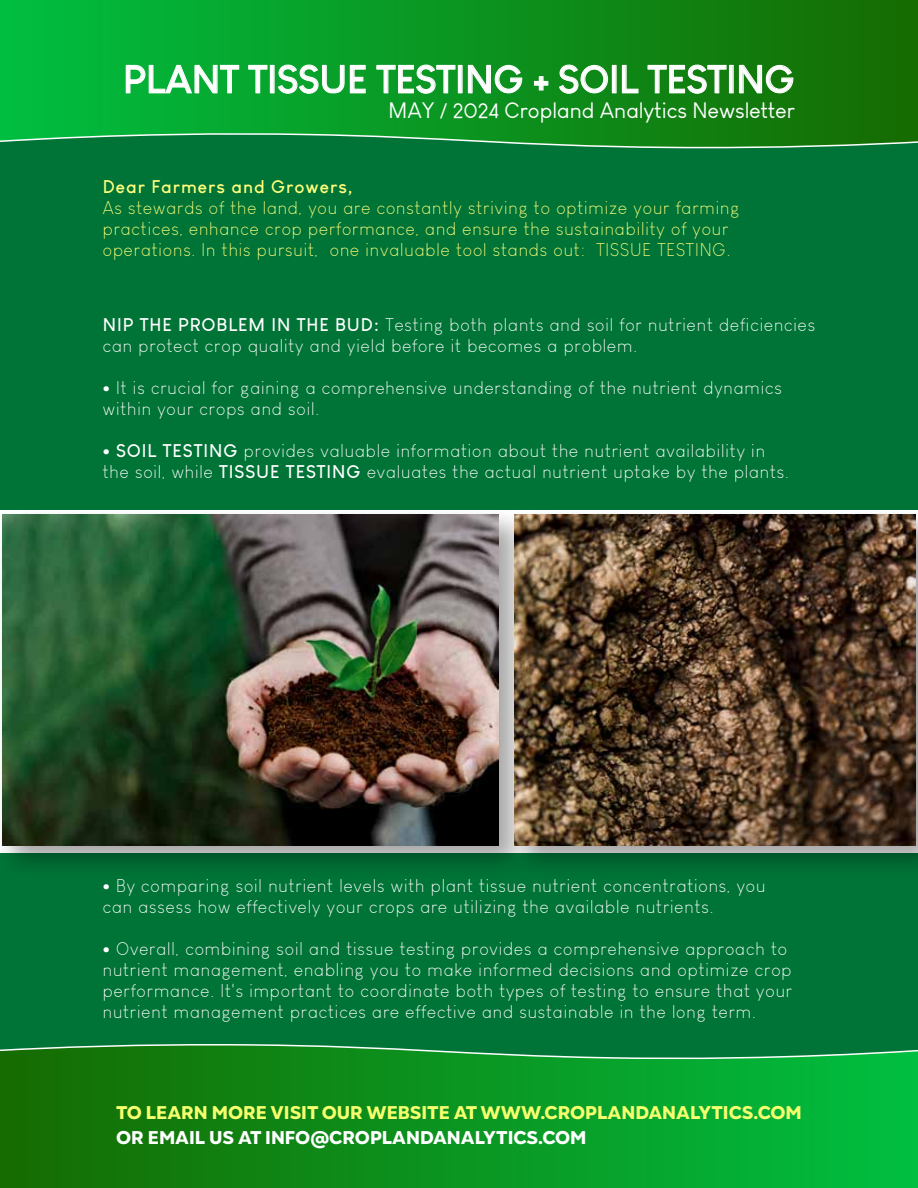
<style>
.page{position:relative;width:918px;height:1188px;background:#fff}
.page>*{position:absolute;margin:0;border:0;box-sizing:border-box;transform-origin:0 0}
.t1{font:700 38.25px "Louis George Cafe";color:#fff}
.t2{font:21.9px "Louis George Cafe";color:#fff}
.t3{font:800 18.45px "Gogh";color:#f6ff6e}
.t4{font:800 18.45px "Gogh";color:#fff}
.t5{font:300 18px/21px "Louis George Cafe";letter-spacing:.05em;color:#fff}
.t6{font:300 18px/21px "Louis George Cafe";letter-spacing:.05em;color:#ffff7b}
.t7{font:700 18px "Louis George Cafe";letter-spacing:.05em;color:#ffff7b}
.s1{font-weight:700}
.s2{font-family:"Gogh";font-weight:800}
</style>
<div class="page">
<div style="left:0;top:0;width:918px;height:510px;background:#007437"></div>
<div style="left:0;top:853px;width:918px;height:335px;background:#007437"></div>
<svg style="left:0;top:1044px;width:918px;height:144px"></svg>
<svg style="left:0;top:0;width:918px;height:148px"></svg>
<svg style="left:125px;top:64px;width:115px;height:30px"></svg>
<svg style="left:247px;top:64px;width:119px;height:30px"></svg>
<svg style="left:375px;top:64px;width:148px;height:30px"></svg>
<svg style="left:533px;top:76px;width:16px;height:15px"></svg>
<svg style="left:559px;top:64px;width:80px;height:30px"></svg>
<svg style="left:647px;top:64px;width:147px;height:30px"></svg>
<img style="left:2px;top:514px;width:496px;height:352px">
<img style="left:3px;top:515px;width:495px;height:330px">
<img style="left:498px;top:514px;width:420px;height:352px">
<img style="left:514px;top:515px;width:401px;height:330px">
<h1 class="t1" style="left:123px;top:55px;width:673px">PLANT TISSUE TESTING + SOIL TESTING</h1>
<p class="t2" style="left:389px;top:97px;width:408px">MAY / 2024 Cropland Analytics Newsletter</p>
<p class="t7" style="left:103px;top:175px;width:252px">Dear Farmers and Growers,</p>
<p class="t6" style="left:103px;top:197px;width:638px">As stewards of the land, you are constantly striving to optimize your farming practices, enhance crop performance, and ensure the sustainability of your operations. In this pursuit, one invaluable tool stands out: TISSUE TESTING.</p>
<p class="t5" style="left:103px;top:315px;width:714px"><span class="s1">NIP THE PROBLEM IN THE BUD:</span> Testing both plants and soil for nutrient deficiencies can protect crop quality and yield before it becomes a problem.</p>
<p class="t5" style="left:103px;top:378px;width:681px"><span class="s2">•</span> It is crucial for gaining a comprehensive understanding of the nutrient dynamics within your crops and soil.</p>
<p class="t5" style="left:103px;top:441px;width:688px"><span class="s2">•</span> <span class="s1">SOIL TESTING</span> provides valuable information about the nutrient availability in the soil, while <span class="s1">TISSUE TESTING</span> evaluates the actual nutrient uptake by the plants.</p>
<p class="t5" style="left:103px;top:876px;width:664px"><span class="s2">•</span> By comparing soil nutrient levels with plant tissue nutrient concentrations, you can assess how effectively your crops are utilizing the available nutrients.</p>
<p class="t5" style="left:103px;top:939px;width:691px"><span class="s2">•</span> Overall, combining soil and tissue testing provides a comprehensive approach to nutrient management, enabling you to make informed decisions and optimize crop performance. It's important to coordinate both types of testing to ensure that your nutrient management practices are effective and sustainable in the long term.</p>
<p class="t3" style="left:116px;top:1101px;width:687px">TO LEARN MORE VISIT OUR WEBSITE AT WWW.CROPLANDANALYTICS.COM</p>
<p class="t4" style="left:116px;top:1126px;width:472px">OR EMAIL US AT INFO@CROPLANDANALYTICS.COM</p>
</div>
